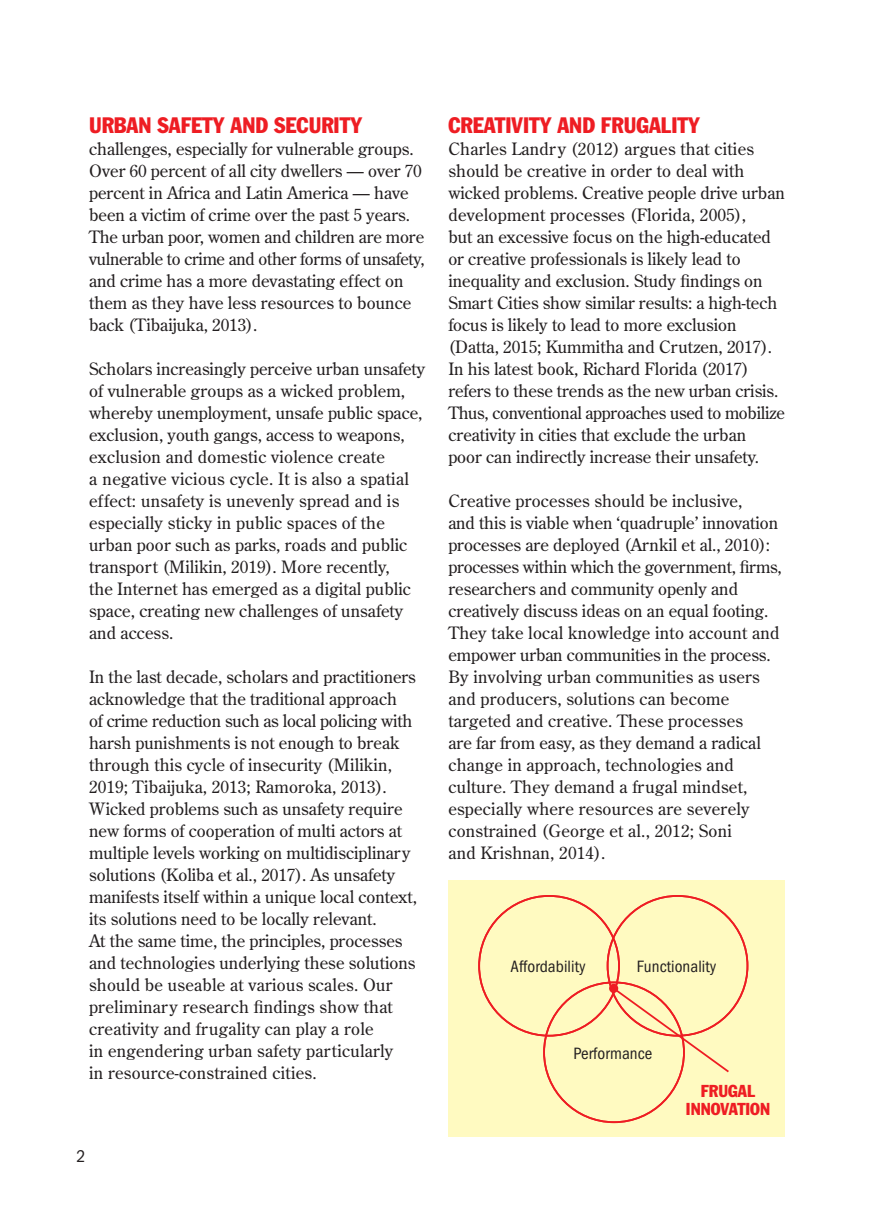
<style>
.page{position:relative;width:874px;height:1225px;background:#fff}
.page>*{position:absolute;margin:0;border:0;box-sizing:border-box;transform-origin:0 0}
.t1{font:condensed 22px "Franklin Gothic";color:#ee1d23}
.t2{font:condensed 17.6px "Franklin Gothic";color:#231f20}
.t3{font:17px/22px "Century Old Style";color:#231f20}
.t4{font:condensed 17px "Franklin Gothic";letter-spacing:.005em;color:#231f20}
.t5{font:condensed 17px/18px "Franklin Gothic";color:#ee1d23;text-align:center}
</style>
<div class="page">
<div style="left:448px;top:880px;width:336px;height:257px;background:#fffac1"></div>
<svg style="left:611px;top:986px;width:119px;height:88px"></svg>
<svg style="left:608px;top:983px;width:10px;height:10px"></svg>
<p class="t1" style="left:89px;top:112px;width:274px">URBAN SAFETY AND SECURITY</p>
<p class="t3" style="left:89px;top:138px;width:337px">challenges, especially for vulnerable groups.<br>Over 60 percent of all city dwellers — over 70 percent in Africa and Latin America — have been a victim of crime over the past 5 years.<br>The urban poor, women and children are more vulnerable to crime and other forms of unsafety, and crime has a more devastating effect on them as they have less resources to bounce back (Tibaijuka, 2013).</p>
<p class="t3" style="left:89px;top:358px;width:337px">Scholars increasingly perceive urban unsafety of vulnerable groups as a wicked problem, whereby unemployment, unsafe public space, exclusion, youth gangs, access to weapons, exclusion and domestic violence create<br>a negative vicious cycle. It is also a spatial effect: unsafety is unevenly spread and is especially sticky in public spaces of the urban poor such as parks, roads and public transport (Milikin, 2019). More recently,<br>the Internet has emerged as a digital public space, creating new challenges of unsafety and access.</p>
<p class="t3" style="left:89px;top:666px;width:329px">In the last decade, scholars and practitioners acknowledge that the traditional approach<br>of crime reduction such as local policing with harsh punishments is not enough to break through this cycle of insecurity (Milikin, 2019; Tibaijuka, 2013; Ramoroka, 2013).<br>Wicked problems such as unsafety require new forms of cooperation of multi actors at multiple levels working on multidisciplinary solutions (Koliba et al., 2017). As unsafety manifests itself within a unique local context, its solutions need to be locally relevant.<br>At the same time, the principles, processes and technologies underlying these solu tions should be useable at various scales. Our pre liminary research findings show that creativity and frugality can play a role<br>in engendering urban safety particularly<br>in resource-constrained cities.</p>
<p class="t2" style="left:77px;top:1146px;width:10px">2</p>
<p class="t1" style="left:448px;top:112px;width:253px">CREATIVITY AND FRUGALITY</p>
<p class="t3" style="left:448px;top:138px;width:338px">Charles Landry (2012) argues that cities should be creative in order to deal with wicked problems. Creative people drive urban development processes (Florida, 2005),<br>but an excessive focus on the high-educated or creative professionals is likely lead to inequality and exclusion. Study findings on Smart Cities show similar results: a high-tech focus is likely to lead to more exclusion (Datta, 2015; Kummitha and Crutzen, 2017).<br>In his latest book, Richard Florida (2017) refers to these trends as the new urban crisis.<br>Thus, conventional approaches used to mobilize creativity in cities that exclude the urban<br>poor can indirectly increase their unsafety.</p>
<p class="t3" style="left:448px;top:490px;width:335px">Creative processes should be inclusive,<br>and this is viable when ‘quadruple’ innovation processes are deployed (Arnkil et al., 2010): processes within which the government, firms, researchers and community openly and creatively discuss ideas on an equal footing.<br>They take local knowledge into account and empower urban communities in the process.<br>By involving urban communities as users and producers, solutions can become targeted and creative. These processes<br>are far from easy, as they demand a radical change in approach, technologies and culture. They demand a frugal mindset, especially where resources are severely constrained (George et al., 2012; Soni<br>and Krishnan, 2014).</p>
<p class="t4" style="left:510px;top:957px;width:76px">Affordability</p>
<p class="t4" style="left:636px;top:957px;width:81px">Functionality</p>
<p class="t4" style="left:573px;top:1043px;width:80px">Performance</p>
<p class="t5" style="left:685px;top:1081px;width:86px">FRUGAL<br>INNOVATION</p>
</div>
